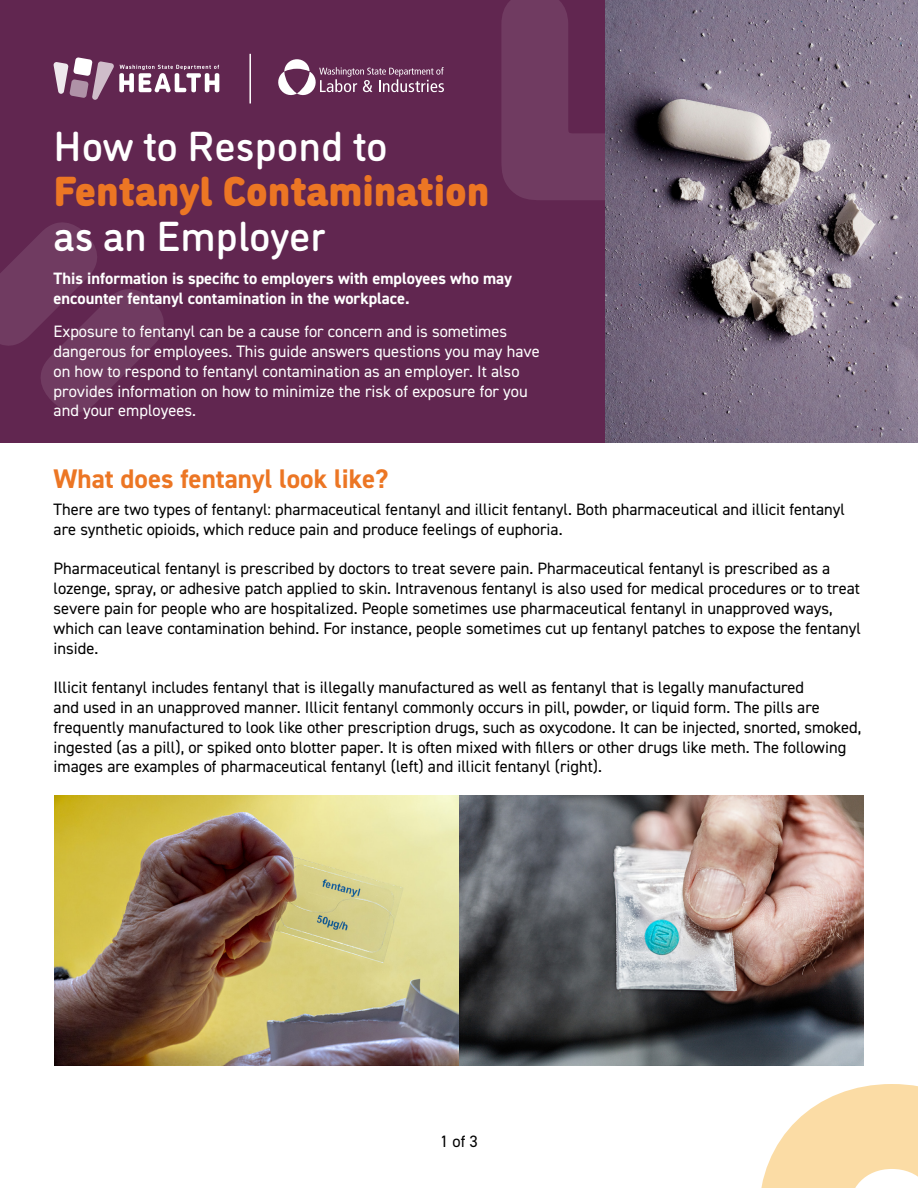
<style>
.page{position:relative;width:918px;height:1188px;background:#fff}
.page>*{position:absolute;margin:0;border:0;box-sizing:border-box;transform-origin:0 0}
.t1{font:500 42px "DI Nosaur";color:#fff}
.t2{font:900 42px "DI Nosaur";color:#ec7624}
.t3{font:700 27px "DIN2014";color:#ec7624}
.t4{font:16.5px/19.8px "DIN2014";color:#000}
.t5{font:16.5px/19.8px "DIN2014";color:#fff}
.t6{font:700 16.5px/19.8px "DIN2014";color:#fff}
</style>
<div class="page">
<svg style="left:761px;top:1084px;width:157px;height:104px"></svg>
<div style="left:0;top:0;width:606px;height:443px;background:#612650"></div>
<svg style="left:501px;top:0;width:105px;height:200px"></svg>
<svg style="left:278px;top:59px;width:166px;height:37px"></svg>
<svg style="left:53px;top:57px;width:166px;height:43px"></svg>
<hr style="left:249px;top:54px;width:2px;height:50px;background:#fff">
<img style="left:606px;top:0;width:312px;height:443px">
<svg style="left:0;top:222px;width:164px;height:190px"></svg>
<img style="left:54px;top:796px;width:810px;height:270px">
<h1 class="t1" style="left:54px;top:116px;width:336px">How to Respond to</h1>
<h1 class="t2" style="left:54px;top:158px;width:437px">Fentanyl Contamination</h1>
<h1 class="t1" style="left:54px;top:206px;width:273px">as an Employer</h1>
<p class="t6" style="left:54px;top:268px;width:460px">This information is specific to employers with employees who may encounter fentanyl contamination in the workplace.</p>
<p class="t5" style="left:54px;top:321px;width:488px">Exposure to fentanyl can be a cause for concern and is sometimes dangerous for employees. This guide answers questions you may have on how to respond to fentanyl contamination as an employer. It also provides information on how to minimize the risk of exposure for you and your employees.</p>
<h2 class="t3" style="left:54px;top:461px;width:336px">What does fentanyl look like?</h2>
<p class="t4" style="left:54px;top:499px;width:793px">There are two types of fentanyl: pharmaceutical fentanyl and illicit fentanyl. Both pharmaceutical and illicit fentanyl are synthetic opioids, which reduce pain and produce feelings of euphoria.</p>
<p class="t4" style="left:54px;top:558px;width:809px">Pharmaceutical fentanyl is prescribed by doctors to treat severe pain. Pharmaceutical fentanyl is prescribed as a lozenge, spray, or adhesive patch applied to skin. Intravenous fentanyl is also used for medical procedures or to treat severe pain for people who are hospitalized. People sometimes use pharmaceutical fentanyl in unapproved ways, which can leave contamination behind. For instance, people sometimes cut up fentanyl patches to expose the fentanyl inside.</p>
<p class="t4" style="left:54px;top:677px;width:809px">Illicit fentanyl includes fentanyl that is illegally manufactured as well as fentanyl that is legally manufactured<br>and used in an unapproved manner. Illicit fentanyl commonly occurs in pill, powder, or liquid form. The pills are frequently manufactured to look like other prescription drugs, such as oxycodone. It can be injected, snorted, smoked, ingested (as a pill), or spiked onto blotter paper. It is often mixed with fillers or other drugs like meth. The following images are examples of pharmaceutical fentanyl (left) and illicit fentanyl (right).</p>
<p class="t4" style="left:440px;top:1131px;width:39px">1 of 3</p>
</div>
